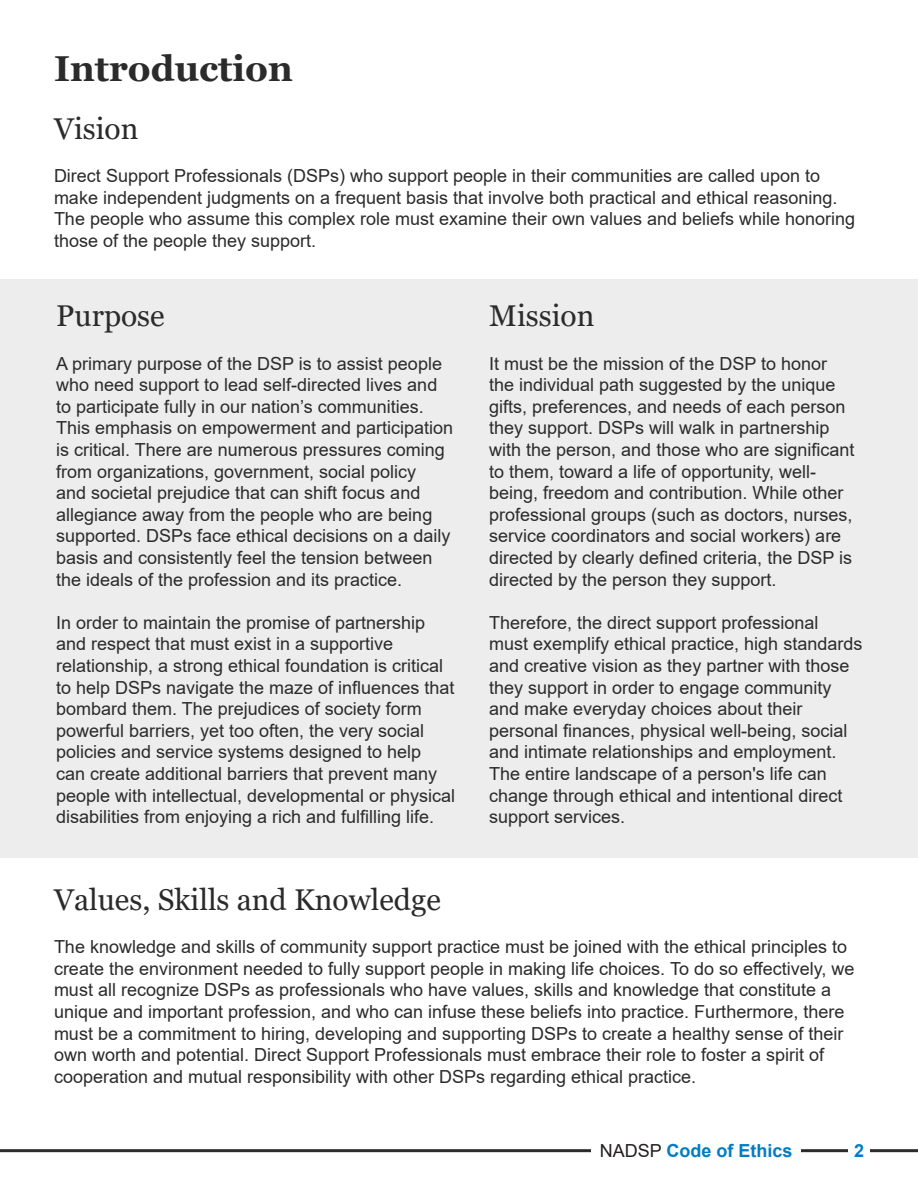
<style>
.page{position:relative;width:918px;height:1188px;background:#fff}
.page>*{position:absolute;margin:0;border:0;box-sizing:border-box;transform-origin:0 0}
.t1{font:700 36px "Georgia";color:#2b2b2b}
.t2{font:30px "Georgia";color:#2b2b2b}
.Paragraph{font:18px/21.6px "Arial";color:#2b2b2b}
.t3{font:700 18px "Arial";color:#007dc3}
.s1{font-weight:400;color:#231f20}
</style>
<div class="page">
<div style="left:0;top:280px;width:918px;height:578px;background:#ededed"></div>
<hr style="left:0;top:1149px;width:918px;height:3px;background:#2b2b2b">
<div style="left:592px;top:1144px;width:209px;height:15px;background:#fff"></div>
<div style="left:848px;top:1144px;width:22px;height:15px;background:#fff"></div>
<h1 class="t1" style="left:54px;top:46px;width:240px">Introduction</h1>
<h2 class="t2" style="left:54px;top:110px;width:86px">Vision</h2>
<p class="Paragraph" style="left:54px;top:165px;width:803px">Direct Support Professionals (DSPs) who support people in their communities are called upon to make independent judgments on a frequent basis that involve both practical and ethical reasoning.<br>The people who assume this complex role must examine their own values and beliefs while honoring those of the people they support.</p>
<h2 class="t2" style="left:56px;top:298px;width:110px">Purpose</h2>
<p class="Paragraph" style="left:56px;top:352px;width:399px">A primary purpose of the DSP is to assist people who need support to lead self-directed lives and to participate fully in our nation’s communities.<br>This emphasis on empowerment and participation is critical. There are numerous pressures coming from organizations, government, social policy<br>and societal prejudice that can shift focus and allegiance away from the people who are being supported. DSPs face ethical decisions on a daily basis and consistently feel the tension between the ideals of the profession and its practice.</p>
<p class="Paragraph" style="left:56px;top:612px;width:401px">In order to maintain the promise of partnership and respect that must exist in a supportive relationship, a strong ethical foundation is critical to help DSPs navigate the maze of influences that bombard them. The prejudices of society form powerful barriers, yet too often, the very social policies and service systems designed to help<br>can create additional barriers that prevent many people with intellectual, developmental or physical disabilities from enjoying a rich and fulfilling life.</p>
<h2 class="t2" style="left:489px;top:298px;width:107px">Mission</h2>
<p class="Paragraph" style="left:489px;top:352px;width:367px">It must be the mission of the DSP to honor the individual path suggested by the unique gifts, preferences, and needs of each person they support. DSPs will walk in partnership with the person, and those who are significant to them, toward a life of opportunity, well&shy;being, freedom and contribution. While other professional groups (such as doctors, nurses, service coordinators and social workers) are directed by clearly defined criteria, the DSP is directed by the person they support.</p>
<p class="Paragraph" style="left:489px;top:612px;width:375px">Therefore, the direct support professional<br>must exemplify ethical practice, high standards and creative vision as they partner with those they support in order to engage community and make everyday choices about their personal finances, physical well-being, social and intimate relationships and employment.<br>The entire landscape of a person's life can change through ethical and intentional direct support services.</p>
<h2 class="t2" style="left:54px;top:881px;width:388px">Values, Skills and Knowledge</h2>
<p class="Paragraph" style="left:54px;top:936px;width:802px">The knowledge and skills of community support practice must be joined with the ethical principles to create the environment needed to fully support people in making life choices. To do so effectively, we must all recognize DSPs as professionals who have values, skills and knowledge that constitute a unique and important profession, and who can infuse these beliefs into practice. Furthermore, there must be a commitment to hiring, developing and supporting DSPs to create a healthy sense of their own worth and potential. Direct Support Professionals must embrace their role to foster a spirit of cooperation and mutual responsibility with other DSPs regarding ethical practice.</p>
<p class="t3" style="left:600px;top:1138px;width:194px"><span class="s1">NADSP</span> Code of Ethics</p>
<p class="t3" style="left:854px;top:1138px;width:12px">2</p>
</div>
